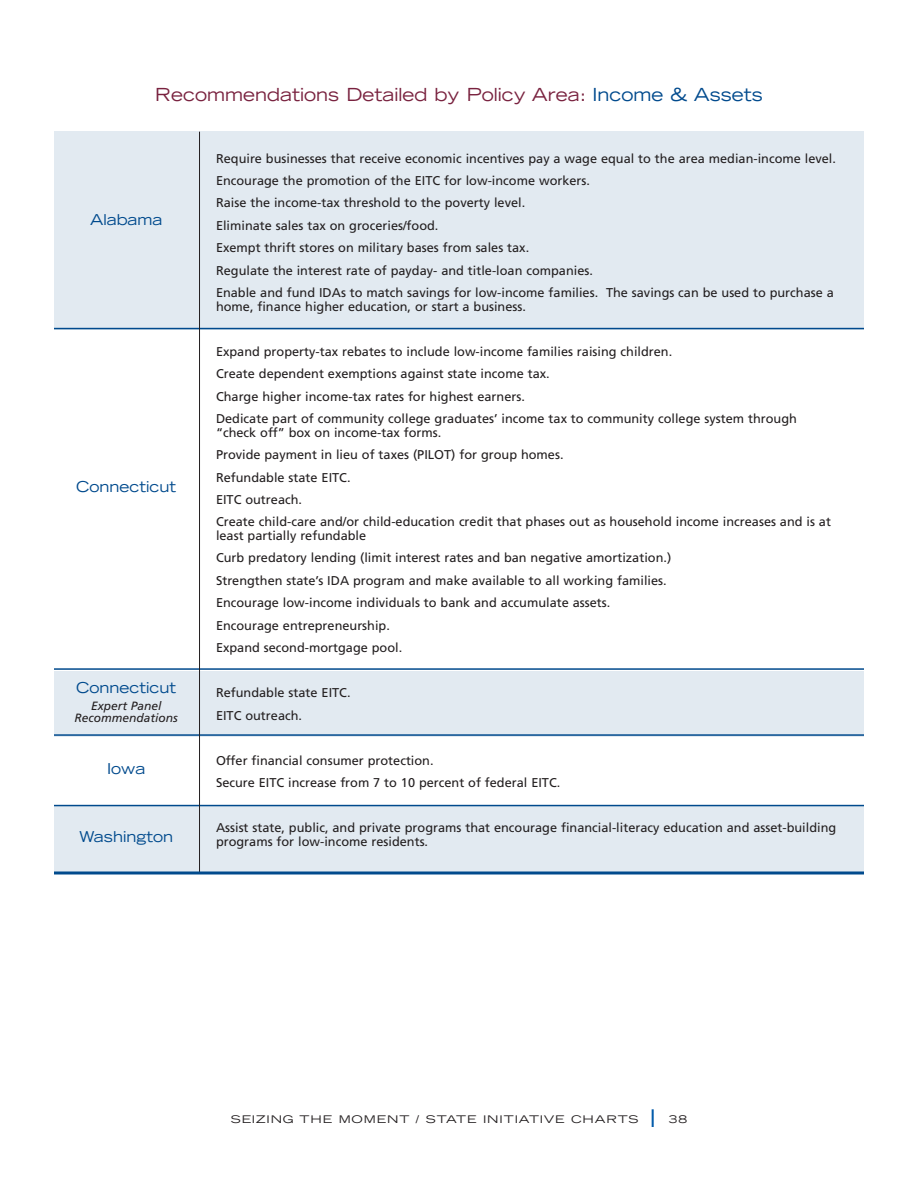
<style>
.page{position:relative;width:918px;height:1188px;background:#fff}
.page>*{position:absolute;margin:0;border:0;box-sizing:border-box;transform-origin:0 0}
.t1{font:expanded 18px "Trade Gothic LH";color:#79223f}
.t2{font:expanded 15px "Trade Gothic LH";color:#004a8d}
.t3{font:12.75px/22.5px "Frutiger";color:#231f20}
.t4{font:italic 12px/12px "Frutiger";color:#231f20;text-align:center}
.t5{font:expanded 10.5px "Trade Gothic LH";letter-spacing:.07em;color:#231f20;scale:1.15 1}
.s1{color:#004a8d}
</style>
<div class="page">
<div style="left:54px;top:671px;width:810px;height:65px;background:#e2eaf1"></div>
<div style="left:54px;top:807px;width:810px;height:65px;background:#e2eaf1"></div>
<div style="left:54px;top:131px;width:810px;height:199px;background:#e2eaf1"></div>
<hr style="left:54px;top:328px;width:810px;height:1px;background:#004a8d">
<hr style="left:54px;top:668px;width:810px;height:2px;background:#004a8d">
<hr style="left:54px;top:734px;width:810px;height:2px;background:#004a8d">
<hr style="left:54px;top:805px;width:810px;height:1px;background:#004a8d">
<hr style="left:199px;top:132px;width:1px;height:741px;background:#231f20">
<hr style="left:54px;top:872px;width:810px;height:2px;background:#004a8d">
<h1 class="t1" style="left:155px;top:88px;width:609px">Recommendations Detailed by Policy Area: <span class="s1">Income &amp; Assets</span></h1>
<p class="t2" style="left:90px;top:214px;width:74px">Alabama</p>
<p class="t2" style="left:76px;top:481px;width:102px">Connecticut</p>
<p class="t2" style="left:76px;top:682px;width:102px">Connecticut</p>
<p class="t4" style="left:75px;top:700px;width:105px">Expert Panel<br>Recommendations</p>
<p class="t2" style="left:107px;top:763px;width:40px">Iowa</p>
<p class="t2" style="left:79px;top:831px;width:95px">Washington</p>
<p class="t3" style="left:216px;top:148px;width:622px">Require businesses that receive economic incentives pay a wage equal to the area median-income level.<br>Encourage the promotion of the EITC for low-income workers.<br>Raise the income-tax threshold to the poverty level.<br>Eliminate sales tax on groceries/food.<br>Exempt thrift stores on military bases from sales tax.<br>Regulate the interest rate of payday- and title-loan companies.<br>Enable and fund IDAs to match savings for low-income families. The savings can be used to purchase a</p>
<p class="t3" style="left:216px;top:296px;width:311px">home, finance higher education, or start a business.</p>
<p class="t3" style="left:216px;top:341px;width:582px">Expand property-tax rebates to include low-income families raising children.<br>Create dependent exemptions against state income tax.<br>Charge higher income-tax rates for highest earners.<br>Dedicate part of community college graduates’ income tax to community college system through</p>
<p class="t3" style="left:216px;top:422px;width:616px">“check off” box on income-tax forms.<br>Provide payment in lieu of taxes (PILOT) for group homes.<br>Refundable state EITC.<br>EITC outreach.<br>Create child-care and/or child-education credit that phases out as household income increases and is at</p>
<p class="t3" style="left:216px;top:525px;width:457px">least partially refundable<br>Curb predatory lending (limit interest rates and ban negative amortization.)<br>Strengthen state’s IDA program and make available to all working families.<br>Encourage low-income individuals to bank and accumulate assets.<br>Encourage entrepreneurship.<br>Expand second-mortgage pool.</p>
<p class="t3" style="left:216px;top:683px;width:136px">Refundable state EITC.<br>EITC outreach.</p>
<p class="t3" style="left:216px;top:750px;width:346px">Offer financial consumer protection.<br>Secure EITC increase from 7 to 10 percent of federal EITC.</p>
<p class="t3" style="left:216px;top:822px;width:622px;line-height:13.5px">Assist state, public, and private programs that encourage financial-literacy education and asset-building programs for low-income residents.</p>
<p class="t5" style="left:231px;top:1115px;width:356px">SEIZING THE MOMENT / STATE INITIATIVE CHARTS</p>
<p class="t5" style="left:669px;top:1115px;width:17px">38</p>
</div>
